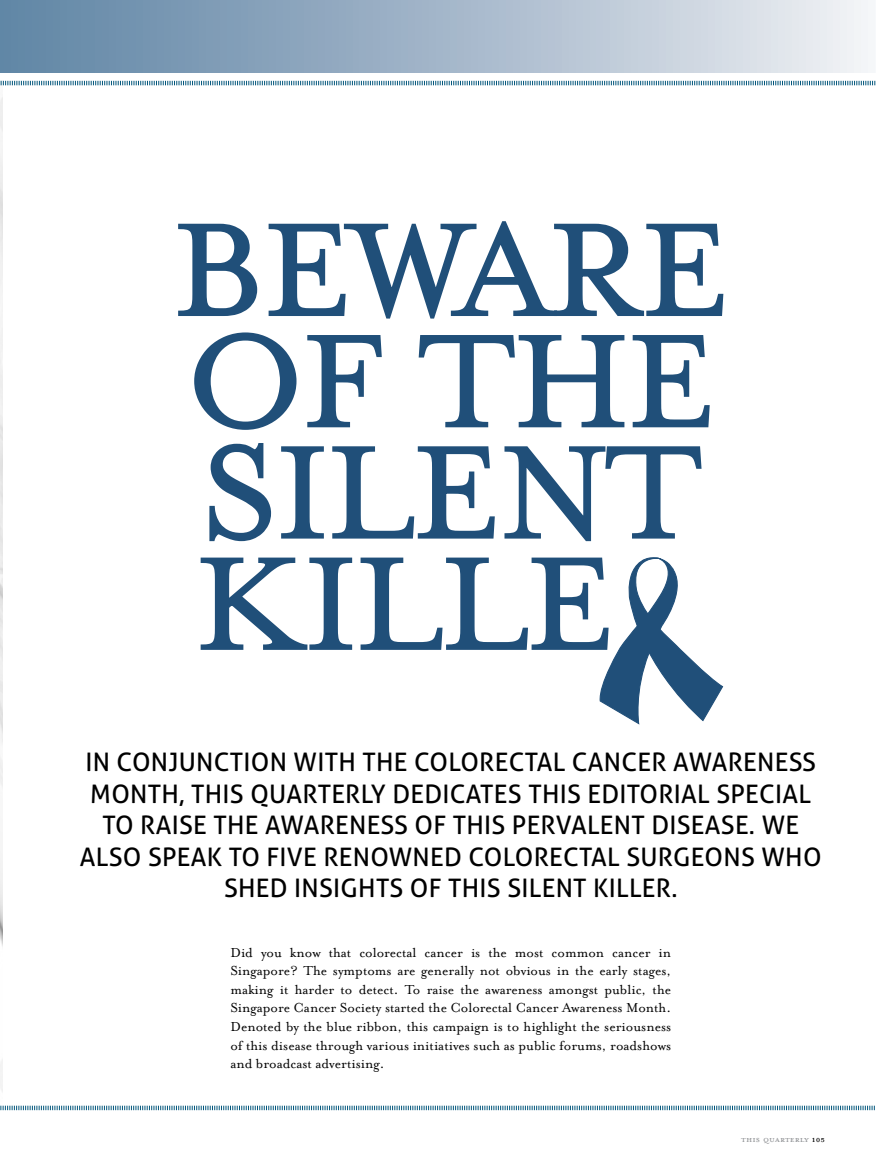
<style>
.page{position:relative;width:876px;height:1174px;background:#fff}
.page>*{position:absolute;margin:0;border:0;box-sizing:border-box;transform-origin:0 0}
.t1{font:25.5px/31.5px "Aller";letter-spacing:.01em;color:#000;text-align:center}
.t2{font:15px/18.6px "Mrs Eaves Roman";color:#000;text-align:justify}
.t3{font:12px "Mrs Eaves All Petite Caps";color:#939598}
.s1{color:#000}
</style>
<div class="page">
<img style="left:0;top:98px;width:2px;height:992px">
<div style="left:0;top:0;width:876px;height:72px;background:linear-gradient(to right,#5b81a3,#efeff3)"></div>
<svg style="left:0;top:1105px;width:875px;height:6px"></svg>
<svg style="left:0;top:80px;width:876px;height:6px"></svg>
<svg style="left:209px;top:443px;width:493px;height:99px"></svg>
<svg style="left:194px;top:332px;width:516px;height:98px"></svg>
<svg style="left:178px;top:221px;width:546px;height:98px"></svg>
<svg style="left:200px;top:557px;width:524px;height:168px"></svg>
<p class="t1" style="left:80px;top:746px;width:743px">IN CONJUNCTI ON WITH THE COLORECTAL CANCER AWARENESS MONTH, TH IS QUARTERLY DEDI CATES THIS EDITORIAL SPECIAL TO RAISE THE AWARENESS OF THIS PERVALENT DISEASE. WE ALSO SPEAK TO FIVE RENOWNED COLORECTAL SURGEONS WHO SHED I NSIGHTS OF THIS SI LENT KI LLER.</p>
<p class="t2" style="left:230px;top:943px;width:442px">Did you know that colorectal cancer is the most common cancer in Singapore? The symptoms are generally not obvious in the early stages, making it harder to detect. To raise the awareness amongst public, the Singapore Cancer Society started the Colorectal Cancer Awareness Month.<br>Denoted by the blue ribbon, this campaign is to highlight the seriousness of this disease through various initiatives such as public forums, roadshows and broadcast advertising.</p>
<p class="t3" style="left:741px;top:1133px;width:85px">this quarterly <span class="s1">105</span></p>
</div>
